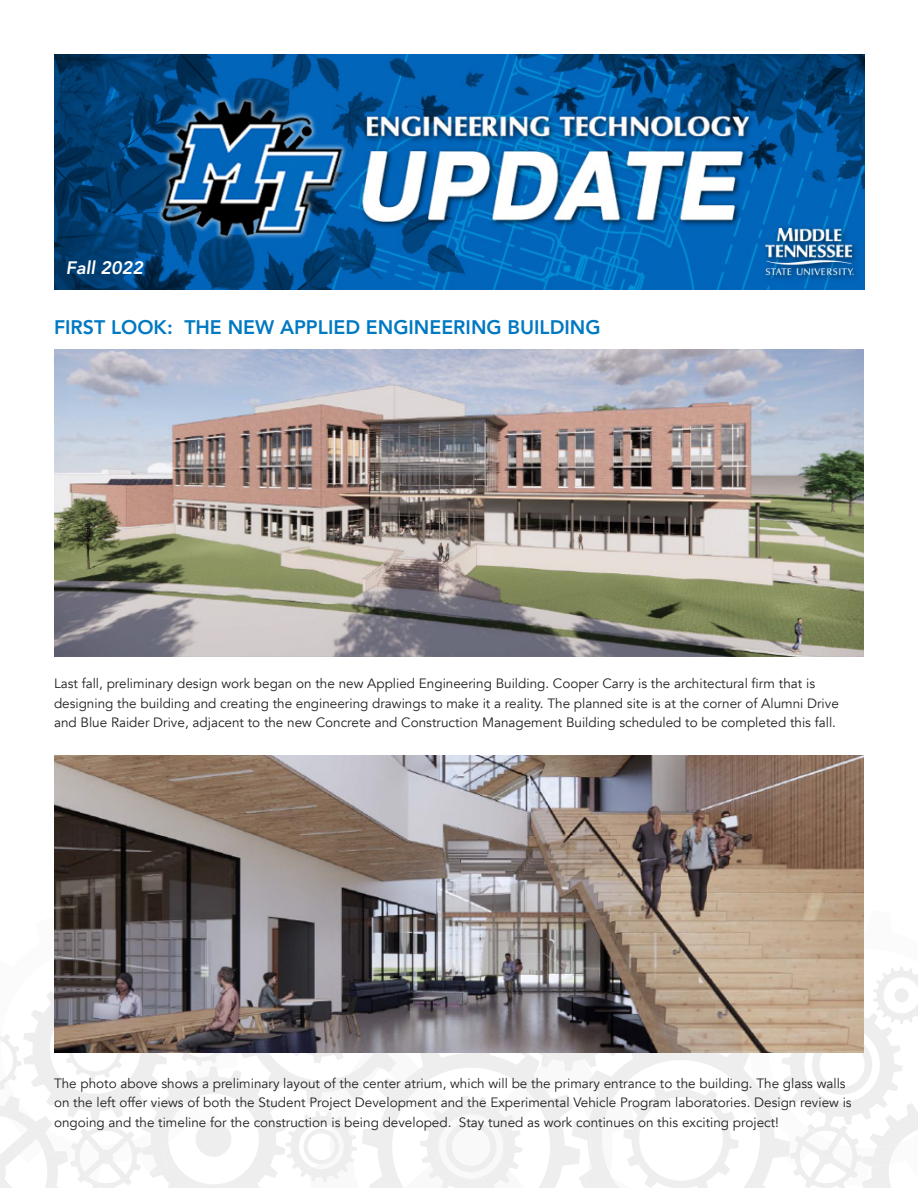
<style>
.page{position:relative;width:918px;height:1188px;background:#fff}
.page>*{position:absolute;margin:0;border:0;box-sizing:border-box;transform-origin:0 0}
.t1{font:800 19.5px "Avenir LT Std";color:#0079c2}
.t2{font:italic 800 18px "Avenir";color:#fff}
.t3{font:13.5px/19.5px "Avenir";color:#231f20}
</style>
<div class="page">
<svg style="left:0;top:967px;width:918px;height:221px"></svg>
<img style="left:54px;top:54px;width:810px;height:236px">
<img style="left:54px;top:349px;width:810px;height:308px">
<img style="left:54px;top:756px;width:810px;height:297px">
<p class="t2" style="left:66px;top:257px;width:79px">Fall 2022</p>
<p class="t1" style="left:54px;top:315px;width:548px">FIRST LOOK: THE NEW APPLIED ENGINEERING BUILDING</p>
<p class="t3" style="left:54px;top:674px;width:786px">Last fall, preliminary design work began on the new Applied Engineering Building. Cooper Carry is the architectural firm that is designing the building and creating the engineering drawings to make it a reality. The planned site is at the corner of Alumni Drive and Blue Raider Drive, adjacent to the new Concrete and Construction Management Building scheduled to be completed this fall.</p>
<p class="t3" style="left:54px;top:1074px;width:799px">The photo above shows a preliminary layout of the center atrium, which will be the primary entrance to the building. The glass walls on the left offer views of both the Student Project Development and the Experimental Vehicle Program laboratories. Design review is ongoing and the timeline for the construction is being developed. Stay tuned as work continues on this exciting project!</p>
</div>
